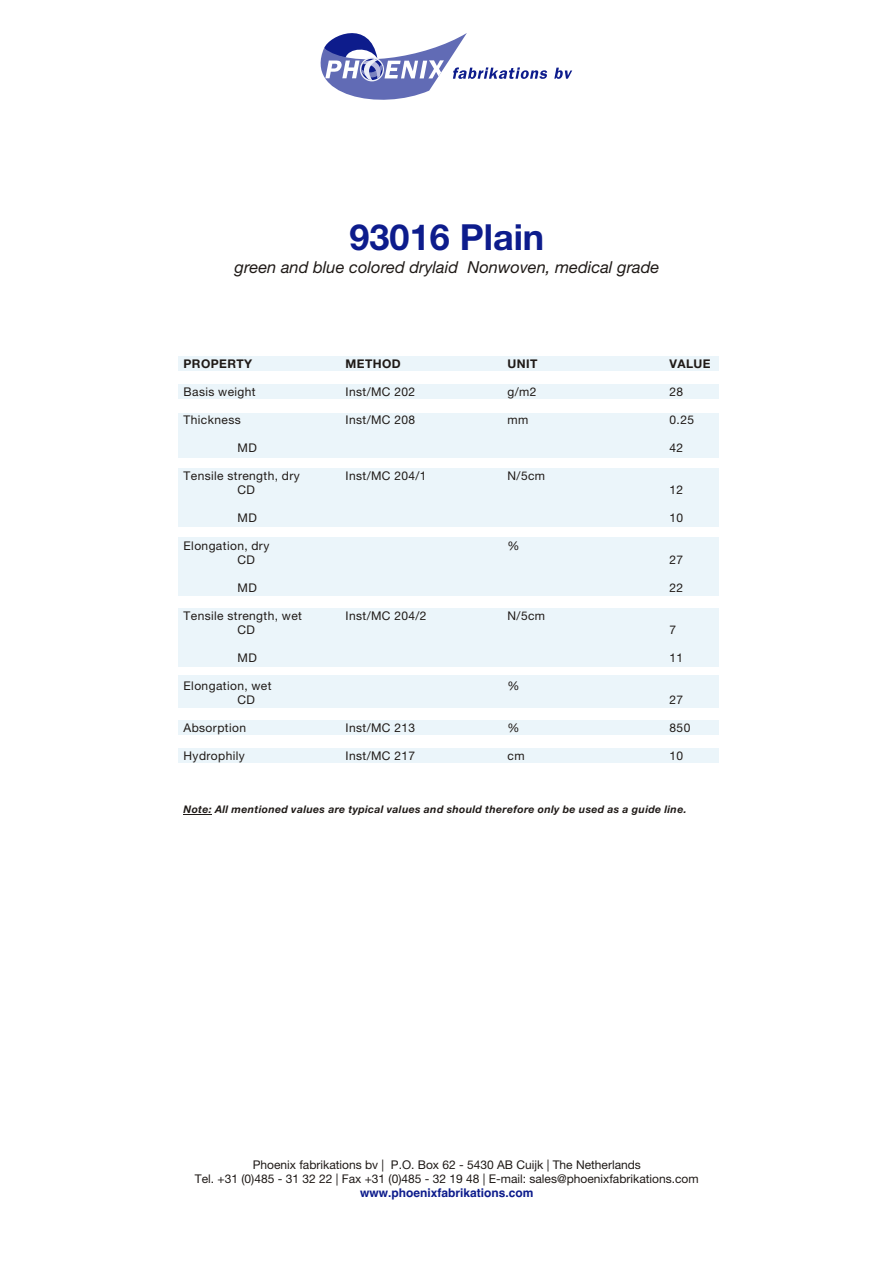
<style>
.page{position:relative;width:894px;height:1263px;background:#fff}
.page>*{position:absolute;margin:0;border:0;box-sizing:border-box;transform-origin:0 0}
.t1{font:700 36px "Helvetica Neue";color:#0d1c8c}
.t2{font:italic 16.5px "Helvetica Neue";color:#1f1a17}
.t3{font:12px "Helvetica Neue";letter-spacing:.035em;color:#1f1a17}
.t4{font:12px/14px "Helvetica Neue";color:#1f1a17;text-align:center}
.t5{font:700 12px "Helvetica";color:#0d1c8c}
.t6{font:700 12px "Helvetica Neue";letter-spacing:.035em;color:#1f1a17}
.t7{font:italic 700 10.5px "Helvetica Neue";letter-spacing:.035em;color:#1f1a17}
</style>
<div class="page">
<div style="left:179px;top:748px;width:540px;height:15px;background:#ebf5fa"></div>
<div style="left:179px;top:720px;width:540px;height:15px;background:#ebf5fa"></div>
<div style="left:179px;top:676px;width:540px;height:32px;background:#ebf5fa"></div>
<div style="left:179px;top:608px;width:540px;height:58px;background:#ebf5fa"></div>
<div style="left:179px;top:537px;width:540px;height:58px;background:#ebf5fa"></div>
<svg style="left:554px;top:68px;width:18px;height:11px"></svg>
<svg style="left:320px;top:33px;width:228px;height:67px"></svg>
<div style="left:179px;top:356px;width:540px;height:15px;background:#ebf5fa"></div>
<div style="left:179px;top:384px;width:540px;height:15px;background:#ebf5fa"></div>
<div style="left:179px;top:413px;width:540px;height:44px;background:#ebf5fa"></div>
<div style="left:179px;top:468px;width:540px;height:58px;background:#ebf5fa"></div>
<svg style="left:184px;top:814px;width:28px;height:1px"></svg>
<h1 class="t1" style="left:350px;top:215px;width:196px">93016 Plain</h1>
<h2 class="t2" style="left:235px;top:258px;width:426px">green and blue colored drylaid Nonwoven, medical grade</h2>
<p class="t6" style="left:184px;top:356px;width:70px">PROPERTY</p>
<p class="t6" style="left:346px;top:356px;width:57px">METHOD</p>
<p class="t6" style="left:508px;top:356px;width:31px">UNIT</p>
<p class="t6" style="left:670px;top:356px;width:43px">VALUE</p>
<p class="t3" style="left:184px;top:385px;width:74px">Basis weight</p>
<p class="t3" style="left:346px;top:385px;width:71px">Inst/MC 202</p>
<p class="t3" style="left:508px;top:385px;width:30px">g/m2</p>
<p class="t3" style="left:670px;top:385px;width:15px">28</p>
<p class="t3" style="left:184px;top:413px;width:59px">Thickness</p>
<p class="t3" style="left:346px;top:413px;width:71px">Inst/MC 208</p>
<p class="t3" style="left:508px;top:413px;width:22px">mm</p>
<p class="t3" style="left:670px;top:413px;width:26px">0.25</p>
<p class="t3" style="left:238px;top:441px;width:21px">MD</p>
<p class="t3" style="left:670px;top:441px;width:15px">42</p>
<p class="t3" style="left:184px;top:469px;width:118px">Tensile strength, dry</p>
<p class="t3" style="left:346px;top:469px;width:83px">Inst/MC 204/1</p>
<p class="t3" style="left:508px;top:469px;width:39px">N/5cm</p>
<p class="t3" style="left:238px;top:483px;width:19px">CD</p>
<p class="t3" style="left:670px;top:483px;width:15px">12</p>
<p class="t3" style="left:238px;top:511px;width:21px">MD</p>
<p class="t3" style="left:670px;top:511px;width:15px">10</p>
<p class="t3" style="left:184px;top:539px;width:87px">Elongation, dry</p>
<p class="t3" style="left:508px;top:539px;width:13px">%</p>
<p class="t3" style="left:238px;top:553px;width:19px">CD</p>
<p class="t3" style="left:670px;top:553px;width:15px">27</p>
<p class="t3" style="left:238px;top:581px;width:21px">MD</p>
<p class="t3" style="left:670px;top:581px;width:15px">22</p>
<p class="t3" style="left:184px;top:609px;width:120px">Tensile strength, wet</p>
<p class="t3" style="left:346px;top:609px;width:83px">Inst/MC 204/2</p>
<p class="t3" style="left:508px;top:609px;width:39px">N/5cm</p>
<p class="t3" style="left:238px;top:623px;width:19px">CD</p>
<p class="t3" style="left:670px;top:623px;width:8px">7</p>
<p class="t3" style="left:238px;top:651px;width:21px">MD</p>
<p class="t3" style="left:670px;top:651px;width:15px">11</p>
<p class="t3" style="left:184px;top:679px;width:89px">Elongation, wet</p>
<p class="t3" style="left:508px;top:679px;width:13px">%</p>
<p class="t3" style="left:238px;top:693px;width:19px">CD</p>
<p class="t3" style="left:670px;top:693px;width:15px">27</p>
<p class="t3" style="left:184px;top:721px;width:64px">Absorption</p>
<p class="t3" style="left:346px;top:721px;width:71px">Inst/MC 213</p>
<p class="t3" style="left:508px;top:721px;width:13px">%</p>
<p class="t3" style="left:670px;top:721px;width:22px">850</p>
<p class="t3" style="left:184px;top:749px;width:63px">Hydrophily</p>
<p class="t3" style="left:346px;top:749px;width:71px">Inst/MC 217</p>
<p class="t3" style="left:508px;top:749px;width:19px">cm</p>
<p class="t3" style="left:670px;top:749px;width:15px">10</p>
<p class="t7" style="left:184px;top:803px;width:505px">Note: All mentioned values are typical values and should therefore only be used as a guide line.</p>
<p class="t4" style="left:195px;top:1158px;width:505px">Phoenix fabrikations bv | P.O. Box 62 - 5430 AB Cuijk | The Netherlands<br>Tel. +31 (0)485 - 31 32 22 | Fax +31 (0)485 - 32 19 48 | E-mail: sales@phoenixfabrikations.com</p>
<p class="t5" style="left:360px;top:1186px;width:175px">www.phoenixfabrikations.com</p>
</div>
